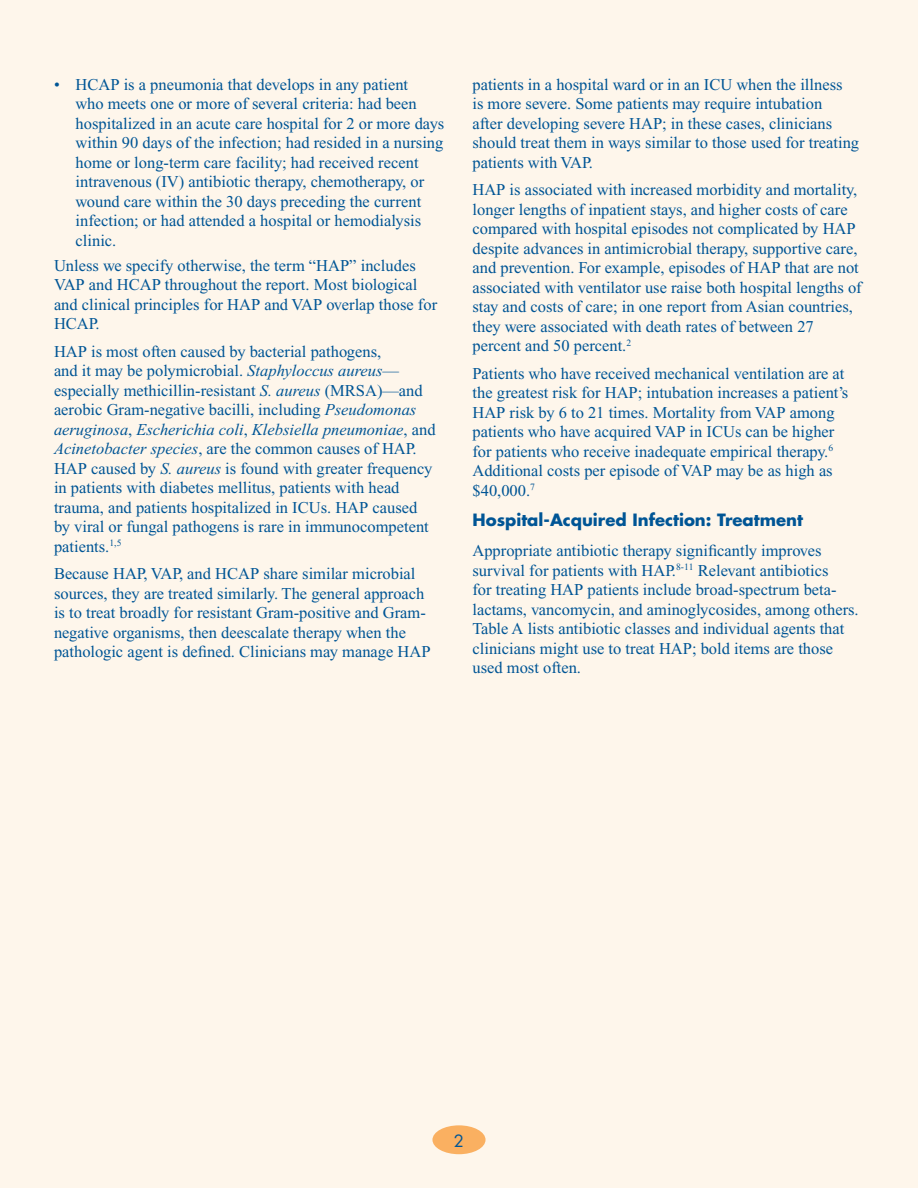
<style>
.page{position:relative;width:918px;height:1188px;background:#fff}
.page>*{position:absolute;margin:0;border:0;box-sizing:border-box;transform-origin:0 0}
.Text{font:16.5px/19.5px "Times New Roman";color:#005595}
.Bullet{font:16.5px/19.5px "Times New Roman";color:#005595}
.Head_Level_2{font:700 16.5px "Futura";color:#005595}
.t1{font:16.5px "Futura";color:#005595}
.s1{font-style:italic}
</style>
<div class="page">
<div style="left:0;top:0;width:917px;height:1188px;background:#fef6eb"></div>
<div style="left:432px;top:1125px;width:54px;height:29px;background:#fab061;border-radius:50%"></div>
<p class="Bullet" style="left:76px;top:74px;width:370px;text-indent:-22px">• HCAP is a pneumonia that develops in any patient<br>who meets one or more of several criteria: had been hospitalized in an acute care hospital for 2 or more days within 90 days of the infection; had resided in a nursing home or long-term care facility; had received recent intravenous (IV) antibiotic therapy, chemotherapy, or wound care within the 30 days preceding the current infection; or had attended a hospital or hemodialysis clinic.</p>
<p class="Text" style="left:54px;top:255px;width:385px">Unless we specify otherwise, the term “HAP” includes VAP and HCAP throughout the report. Most biological and clinical principles for HAP and VAP overlap those for HCAP.</p>
<p class="Text" style="left:54px;top:341px;width:383px">HAP is most often caused by bacterial pathogens,<br>and it may be polymicrobial. <span class="s1">Staphyloccus aureus</span>— especially methicillin-resistant <span class="s1">S. aureus</span> (MRSA)—and aerobic Gram-negative bacilli, including <span class="s1">Pseudomonas aeruginosa</span>, <span class="s1">Escherichia coli</span>, <span class="s1">Klebsiella pneumoniae</span>, and <span class="s1">Acinetobacter species</span>, are the common causes of HAP.<br>HAP caused by <span class="s1">S. aureus</span> is found with greater frequency in patients with diabetes mellitus, patients with head trauma, and patients hospitalized in ICUs. HAP caused by viral or fungal pathogens is rare in immunocompetent patients.<sup>1,5</sup></p>
<p class="Text" style="left:54px;top:564px;width:378px">Because HAP, VAP, and HCAP share similar microbial sources, they are treated similarly. The general approach is to treat broadly for resistant Gram-positive and Gram&shy;negative organisms, then deescalate therapy when the pathologic agent is defined. Clinicians may manage HAP</p>
<p class="Text" style="left:472px;top:74px;width:388px">patients in a hospital ward or in an ICU when the illness<br>is more severe. Some patients may require intubation<br>after developing severe HAP; in these cases, clinicians should treat them in ways similar to those used for treating patients with VAP.</p>
<p class="Text" style="left:472px;top:180px;width:391px">HAP is associated with increased morbidity and mortality, longer lengths of inpatient stays, and higher costs of care compared with hospital episodes not complicated by HAP despite advances in antimicrobial therapy, supportive care, and prevention. For example, episodes of HAP that are not associated with ventilator use raise both hospital lengths of stay and costs of care; in one report from Asian countries, they were associated with death rates of between 27 percent and 50 percent.<sup>2</sup></p>
<p class="Text" style="left:472px;top:364px;width:377px">Patients who have received mechanical ventilation are at the greatest risk for HAP; intubation increases a patient’s HAP risk by 6 to 21 times. Mortality from VAP among patients who have acquired VAP in ICUs can be higher for patients who receive inadequate empirical therapy.<sup>6<br></sup>Additional costs per episode of VAP may be as high as $40,000.<sup>7</sup></p>
<p class="Head_Level_2" style="left:472px;top:509px;width:332px">Hospital-Acquired Infection: Treatment</p>
<p class="Text" style="left:472px;top:541px;width:388px">Appropriate antibiotic therapy significantly improves survival for patients with HAP.<sup>8-11</sup> Relevant antibiotics<br>for treating HAP patients include broad-spectrum beta&shy;lactams, vancomycin, and aminoglycosides, among others.<br>Table A lists antibiotic classes and individual agents that clinicians might use to treat HAP; bold items are those used most often.</p>
<p class="t1" style="left:454px;top:1130px;width:12px">2</p>
</div>
